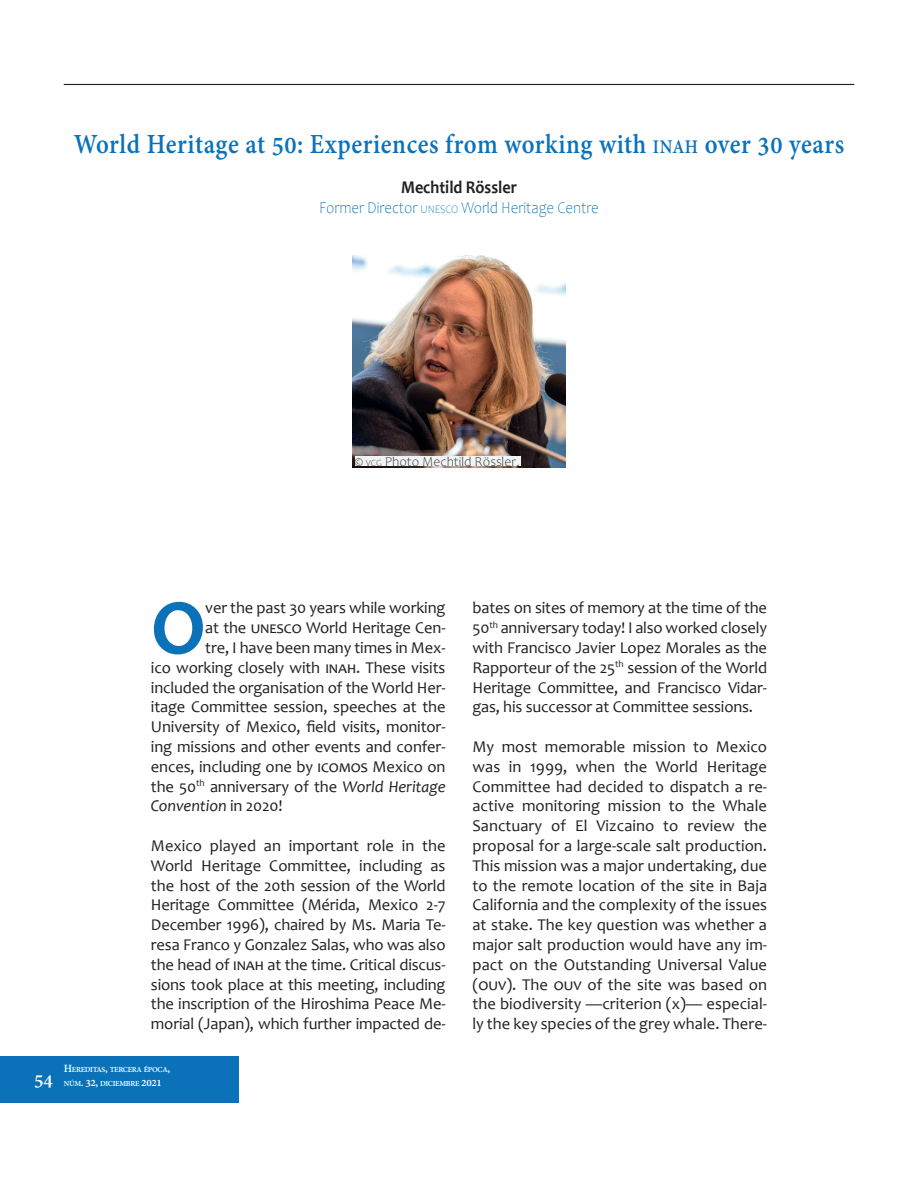
<style>
.page{position:relative;width:918px;height:1188px;background:#fff}
.page>*{position:absolute;margin:0;border:0;box-sizing:border-box;transform-origin:0 0}
.Inicio_párr__artícul{font:700 78.75px "Candara";color:#0b72ba}
.Cabezas_CMT{font:700 30px "Adobe Devanagari";letter-spacing:.02em;color:#0b72ba;scale:.9 1}
.t1{font:700 21px "Adobe Devanagari";color:#fff}
.Autor_CMT{font:700 18px "Candara";color:#231f20;scale:.9 1}
.Párr_normal_CMT{font:16.5px/19.8px "Candara";letter-spacing:-.01em;color:#231f20;text-align:justify}
.Inicio_párr__artícul-2{font:16.5px "Candara";letter-spacing:-.01em;color:#231f20}
.Adscripción_CMT{font:300 16.5px "Candara";color:#0b72ba;scale:.9 1}
.Inicio_párr__artícul-3{font:italic 16.5px "Candara";letter-spacing:-.01em;color:#231f20}
.Pie_de_figura_CMT{font:300 13.5px "Candara";color:#231f20}
.t2{font:700 8.4px/14.4px "Adobe Devanagari";letter-spacing:-.035em;color:#fff}
.s1{font-size:21px}
.s2{font-size:11.55px}
.s3{font-size:9.45px}
.s4{font-style:italic}
.s5{font-style:normal}
.s6{font-size:12px}
</style>
<div class="page">
<div style="left:0;top:1057px;width:238px;height:46px;background:#0b72ba"></div>
<hr style="left:64px;top:84px;width:790px;height:1px;background:#231f20">
<img style="left:353px;top:255px;width:212px;height:213px">
<div style="left:355px;top:456px;width:165px;height:10px;background:#f2f3f4"></div>
<p class="Cabezas_CMT" style="left:74px;top:127px;width:858px">World Heritage at 50: Experiences from working with <span class="s1">INAH</span> over 30 years</p>
<p class="Autor_CMT" style="left:401px;top:176px;width:130px">Mechtild Rössler</p>
<p class="Adscripción_CMT" style="left:319px;top:198px;width:312px">Former Director <span class="s2">UNESCO</span> World Heritage Centre</p>
<p class="Pie_de_figura_CMT" style="left:355px;top:454px;width:167px">© <span class="s3">VCG</span> Photo Mechtild Rössler.</p>
<p class="Inicio_párr__artícul" style="left:151px;top:578px;width:56px">O</p>
<p class="Inicio_párr__artícul-2" style="left:205px;top:598px;width:242px">ver the past 30 years while working</p>
<p class="Inicio_párr__artícul-2" style="left:205px;top:618px;width:242px">at the unesco World Heritage Cen-</p>
<p class="Inicio_párr__artícul-2" style="left:205px;top:637px;width:242px">tre, I have been many times in Mex-</p>
<p class="Inicio_párr__artícul-2" style="left:151px;top:657px;width:296px">ico working closely with inah. These visits</p>
<p class="Inicio_párr__artícul-2" style="left:151px;top:677px;width:296px">included the organisation of the World Her-</p>
<p class="Inicio_párr__artícul-2" style="left:151px;top:697px;width:296px">itage Committee session, speeches at the</p>
<p class="Inicio_párr__artícul-2" style="left:151px;top:717px;width:296px">University of Mexico, field visits, monitor-</p>
<p class="Inicio_párr__artícul-2" style="left:151px;top:736px;width:296px">ing missions and other events and confer-</p>
<p class="Inicio_párr__artícul-2" style="left:151px;top:756px;width:296px">ences, including one by icomos Mexico on</p>
<p class="Inicio_párr__artícul-2" style="left:151px;top:776px;width:296px">the 50<sup>th</sup> anniversary of the <span class="s4">World Heritage</span></p>
<p class="Inicio_párr__artícul-3" style="left:151px;top:796px;width:133px">Convention <span class="s5">in 2020!</span></p>
<p class="Párr_normal_CMT" style="left:151px;top:836px;width:296px">Mexico played an important role in the World Heritage Committee, including as the host of the 20th session of the World Heritage Committee (Mérida, Mexico 2-7<br>December 1996), chaired by Ms. Maria Te&shy;resa Franco y Gonzalez Salas, who was also the head of inah at the time. Critical discus&shy;sions took place at this meeting, including the inscription of the Hiroshima Peace Me&shy;morial (Japan), which further impacted de-</p>
<p class="t1" style="left:34px;top:1068px;width:20px">54</p>
<p class="t2" style="left:64px;top:1063px;width:108px"><span class="s6">H</span>EREDITAS<span class="s6">,</span> TERCERA ÉPOCA<span class="s6">,<br></span>NÚM<span class="s6">. 32,</span> DICIEMBRE <span class="s6">2021</span></p>
<p class="Párr_normal_CMT" style="left:472px;top:598px;width:296px">bates on sites of memory at the time of the 50<sup>th</sup> anniversary today! I also worked closely with Francisco Javier Lopez Morales as the Rapporteur of the 25<sup>th</sup> session of the World Heritage Committee, and Francisco Vidar&shy;gas, his successor at Committee sessions.</p>
<p class="Párr_normal_CMT" style="left:472px;top:737px;width:296px">My most memorable mission to Mexico was in 1999, when the World Heritage Committee had decided to dispatch a re&shy;active monitoring mission to the Whale Sanctuary of El Vizcaino to review the proposal for a large-scale salt production.<br>This mission was a major undertaking, due to the remote location of the site in Baja California and the complexity of the issues at stake. The key question was whether a major salt production would have any im&shy;pact on the Outstanding Universal Value (ouv). The ouv of the site was based on the biodiversity —criterion (x)— especial&shy;ly the key species of the grey whale. There-</p>
</div>
